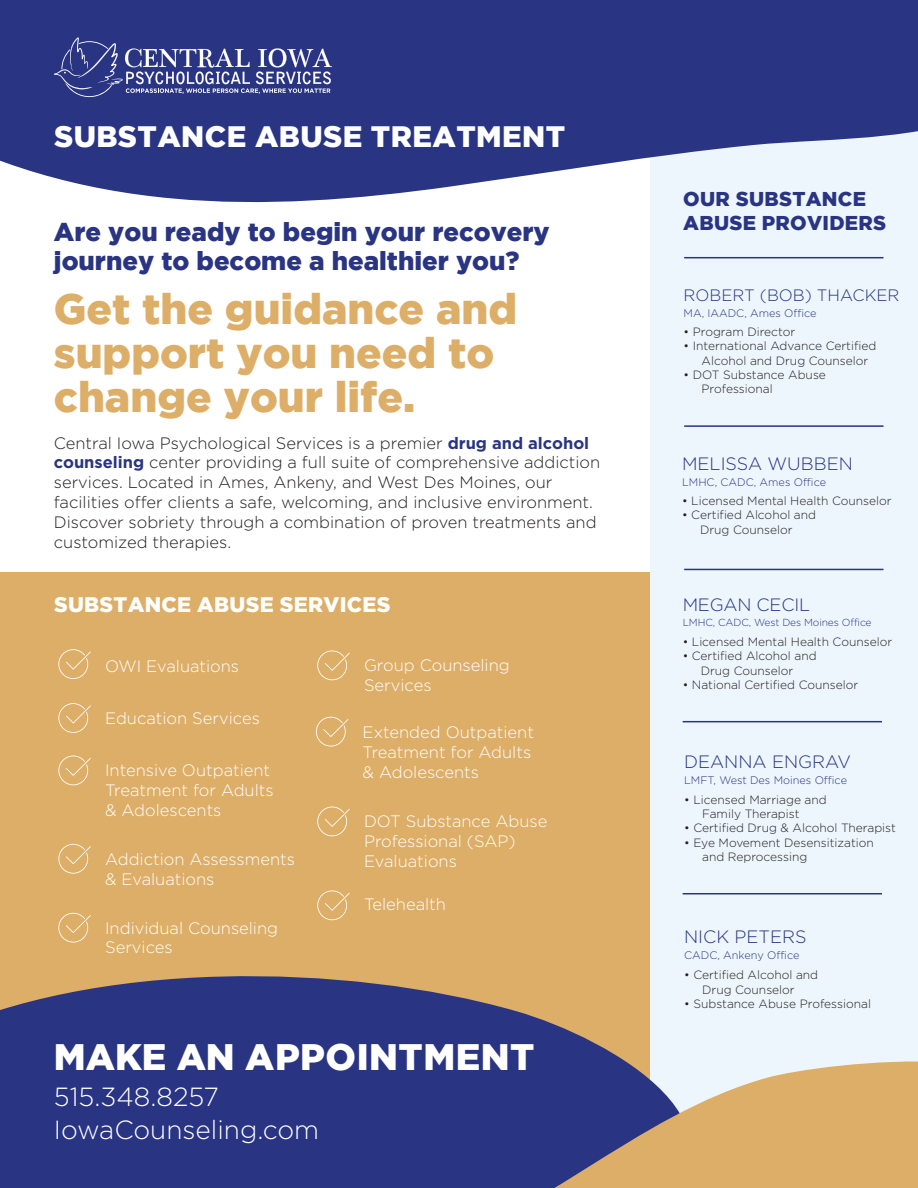
<style>
.page{position:relative;width:918px;height:1188px;background:#fff}
.page>*{position:absolute;margin:0;border:0;box-sizing:border-box;transform-origin:0 0}
.t1{font:900 42.45px/44.1px "Gotham";color:#ddae68}
.t2{font:900 36.75px "Gotham";letter-spacing:.015em;color:#fff}
.t3{font:900 29.55px "Gotham";letter-spacing:.015em;color:#fff}
.t4{font:300 26.25px/32.7px "Gotham";color:#fff}
.t5{font:900 25.8px/29.2px "Gotham";color:#293483}
.t6{font:900 21px "Gotham";letter-spacing:.015em;color:#fff}
.t7{font:900 19.95px/24px "Gotham";letter-spacing:.015em;color:#293483}
.t8{font:300 17.85px "Gotham";color:#293483}
.t9{font:300 16.5px/19.8px "Gotham";color:#231f20}
.t10{font:300 16.5px/19.8px "Gotham";color:#fff}
.t11{font:300 16.5px "Gotham";color:#293483}
.t12{font:300 12px/14.4px "Gotham";color:#231f20}
.t13{font:300 10.95px "Gotham";color:#293483}
.t14{font:300 10.2px "Gotham";letter-spacing:-.01em;color:#293483}
.s1{font-weight:700;color:#293483}
</style>
<div class="page">
<div style="left:0;top:572px;width:699px;height:582px;background:#ddae68"></div>
<svg style="left:58px;top:756px;width:33px;height:29px"></svg>
<svg style="left:317px;top:807px;width:33px;height:29px"></svg>
<svg style="left:317px;top:890px;width:33px;height:30px"></svg>
<svg style="left:58px;top:844px;width:33px;height:30px"></svg>
<svg style="left:58px;top:913px;width:33px;height:30px"></svg>
<svg style="left:317px;top:651px;width:33px;height:29px"></svg>
<svg style="left:58px;top:649px;width:33px;height:30px"></svg>
<svg style="left:316px;top:717px;width:32px;height:30px"></svg>
<svg style="left:58px;top:703px;width:33px;height:30px"></svg>
<div style="left:650px;top:0;width:268px;height:1188px;background:#edf6fc"></div>
<svg style="left:0;top:976px;width:568px;height:212px;background:#383e80"></svg>
<svg style="left:399px;top:1030px;width:519px;height:158px"></svg>
<hr style="left:684px;top:425px;width:200px;height:2px;background:#293483">
<hr style="left:684px;top:257px;width:200px;height:1px;background:#293483">
<hr style="left:684px;top:569px;width:200px;height:1px;background:#293483">
<hr style="left:683px;top:721px;width:199px;height:1px;background:#293483">
<hr style="left:683px;top:893px;width:199px;height:1px;background:#293483">
<svg style="left:0;top:0;width:918px;height:203px;fill:#293483"></svg>
<svg style="left:54px;top:37px;width:278px;height:60px;background:#4d5697"></svg>
<h3 class="t3" style="left:54px;top:120px;width:513px">SUBSTANCE ABUSE TREATMENT</h3>
<h3 class="t5" style="left:54px;top:216px;width:497px">Are you ready to begin your recovery journey to become a healthier you?</h3>
<h1 class="t1" style="left:54px;top:286px;width:465px">Get the guidance and support you need to change your life.</h1>
<p class="t9" style="left:54px;top:433px;width:548px">Central Iowa Psychological Services is a premier <span class="s1">drug and alcohol counseling</span> center providing a full suite of comprehensive addiction services. Located in Ames, Ankeny, and West Des Moines, our facilities offer clients a safe, welcoming, and inclusive environment.<br>Discover sobriety through a combination of proven treatments and customized therapies.</p>
<h3 class="t6" style="left:54px;top:592px;width:338px">SUBSTANCE ABUSE SERVICES</h3>
<h3 class="t10" style="left:105px;top:656px;width:136px">OWI Evaluations</h3>
<h3 class="t10" style="left:105px;top:708px;width:156px">Education Services</h3>
<h3 class="t10" style="left:105px;top:760px;width:170px">Intensive Outpatient<br>Treatment for Adults &amp; Adolescents</h3>
<h3 class="t10" style="left:105px;top:849px;width:191px">Addiction Assessments &amp; Evaluations</h3>
<h3 class="t10" style="left:105px;top:918px;width:175px">Individual Counseling<br>Services</h3>
<h3 class="t10" style="left:364px;top:655px;width:147px">Group Counseling<br>Services</h3>
<h3 class="t10" style="left:363px;top:722px;width:173px">Extended Outpatient<br>Treatment for Adults &amp; Adolescents</h3>
<h3 class="t10" style="left:364px;top:811px;width:185px">DOT Substance Abuse<br>Professional (SAP)<br>Evaluations</h3>
<h3 class="t10" style="left:364px;top:894px;width:84px">Telehealth</h3>
<h2 class="t2" style="left:54px;top:1035px;width:482px">MAKE AN APPOINTMENT</h2>
<h3 class="t4" style="left:54px;top:1080px;width:267px">515.348.8257<br>IowaCounseling.com</h3>
<h3 class="t7" style="left:683px;top:186px;width:204px">OUR SUBSTANCE<br>ABUSE PROVIDERS</h3>
<h3 class="t11" style="left:684px;top:286px;width:217px">ROBERT (BOB) THACKER</h3>
<p class="t13" style="left:684px;top:307px;width:135px">MA, IAADC, Ames Office</p>
<p class="t12" style="left:684px;top:324px;width:113px">• Program Director</p>
<p class="t12" style="left:702px;top:339px;width:176px;text-indent:-18px">• International Advance Certified<br>Alcohol and Drug Counselor</p>
<p class="t12" style="left:702px;top:367px;width:126px;text-indent:-18px">• DOT Substance Abuse<br>Professional</p>
<h3 class="t8" style="left:682px;top:454px;width:172px">MELISSA WUBBEN</h3>
<p class="t13" style="left:682px;top:476px;width:146px">LMHC, CADC, Ames Office</p>
<p class="t12" style="left:682px;top:493px;width:211px">• Licensed Mental Health Counselor</p>
<p class="t12" style="left:682px;top:508px;width:136px;text-align:center">• Certified Alcohol and<br>Drug Counselor</p>
<h3 class="t8" style="left:683px;top:595px;width:129px">MEGAN CECIL</h3>
<p class="t14" style="left:683px;top:617px;width:190px">LMHC, CADC, West Des Moines Office</p>
<p class="t12" style="left:683px;top:634px;width:211px">• Licensed Mental Health Counselor</p>
<p class="t12" style="left:683px;top:649px;width:136px;text-align:center">• Certified Alcohol and<br>Drug Counselor</p>
<p class="t12" style="left:683px;top:677px;width:177px">• National Certified Counselor</p>
<h3 class="t8" style="left:684px;top:752px;width:168px">DEANNA ENGRAV</h3>
<p class="t13" style="left:684px;top:774px;width:164px">LMFT, West Des Moines Office</p>
<p class="t12" style="left:702px;top:792px;width:126px;text-indent:-18px">• Licensed Marriage and<br>Family Therapist</p>
<p class="t12" style="left:684px;top:821px;width:213px">• Certified Drug &amp; Alcohol Therapist</p>
<p class="t12" style="left:702px;top:835px;width:173px;text-indent:-18px">• Eye Movement Desensitization and Reprocessing</p>
<h3 class="t8" style="left:684px;top:927px;width:124px">NICK PETERS</h3>
<p class="t13" style="left:684px;top:949px;width:117px">CADC, Ankeny Office</p>
<p class="t12" style="left:684px;top:968px;width:136px;text-align:center">• Certified Alcohol and<br>Drug Counselor</p>
<p class="t12" style="left:684px;top:997px;width:188px">• Substance Abuse Professional</p>
</div>
